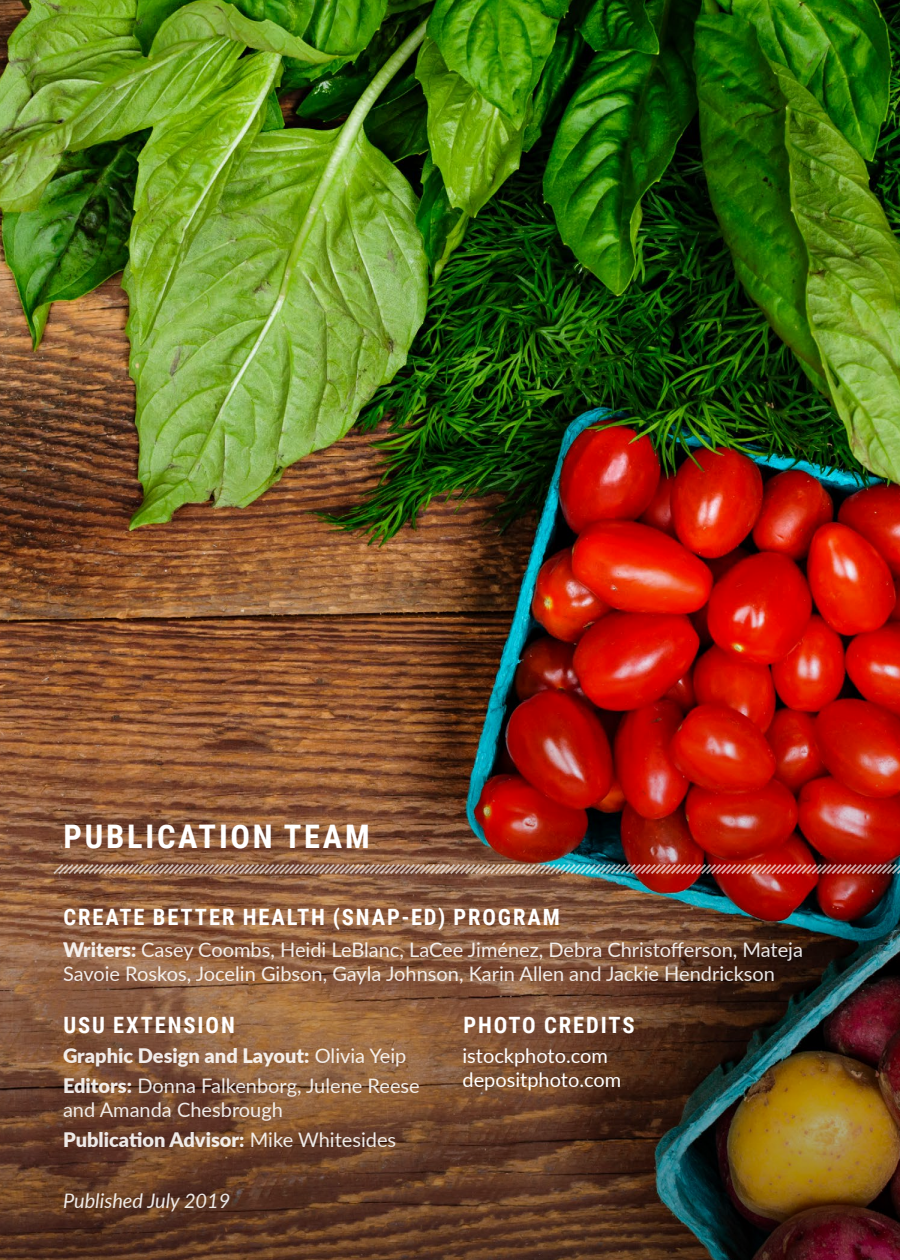
<style>
.page{position:relative;width:900px;height:1260px;background:#fff}
.page>*{position:absolute;margin:0;border:0;box-sizing:border-box;transform-origin:0 0}
.t1{font:700 32.5px "Roboto Condensed";letter-spacing:.085em;color:#fff}
.t2{font:700 22.5px "Roboto Condensed";letter-spacing:.085em;color:#fff}
.t3{font:20px/30px "Lato";color:#fff}
.t4{font:italic 20px "Lato";color:#fff}
.s1{font-weight:900}
</style>
<div class="page">
<img style="left:0;top:0;width:900px;height:427px">
<img style="left:0;top:427px;width:900px;height:833px">
<img style="left:51px;top:862px;width:849px;height:14px">
<h1 class="t1" style="left:64px;top:813px;width:308px">PUBLICATION TEAM</h1>
<p class="t2" style="left:63px;top:901px;width:498px">CREATE BETTER HEALTH (SNAP-ED) PROGRAM</p>
<p class="t3" style="left:63px;top:937px;width:742px;line-height:24px"><span class="s1">Writers:</span> Casey Coombs, Heidi LeBlanc, LaCee Jiménez, Debra Christofferson, Mateja<br>Savoie Roskos, Jocelin Gibson, Gayla Johnson, Karin Allen and Jackie Hendrickson</p>
<p class="t2" style="left:63px;top:1010px;width:173px">USU EXTENSION</p>
<p class="t2" style="left:463px;top:1010px;width:173px">PHOTO CREDITS</p>
<p class="t3" style="left:63px;top:1040px;width:358px"><span class="s1">Graphic Design and Layout:</span> Olivia Yeip<br><span class="s1">Editors:</span> Donna Falkenborg, Julene Reese</p>
<p class="t3" style="left:63px;top:1094px;width:335px">and Amanda Chesbrough<br><span class="s1">Publication Advisor:</span> Mike Whitesides</p>
<p class="t3" style="left:462px;top:1043px;width:160px;line-height:24px">istockphoto.com depositphoto.com</p>
<p class="t4" style="left:63px;top:1186px;width:169px">Published July 2019</p>
</div>
